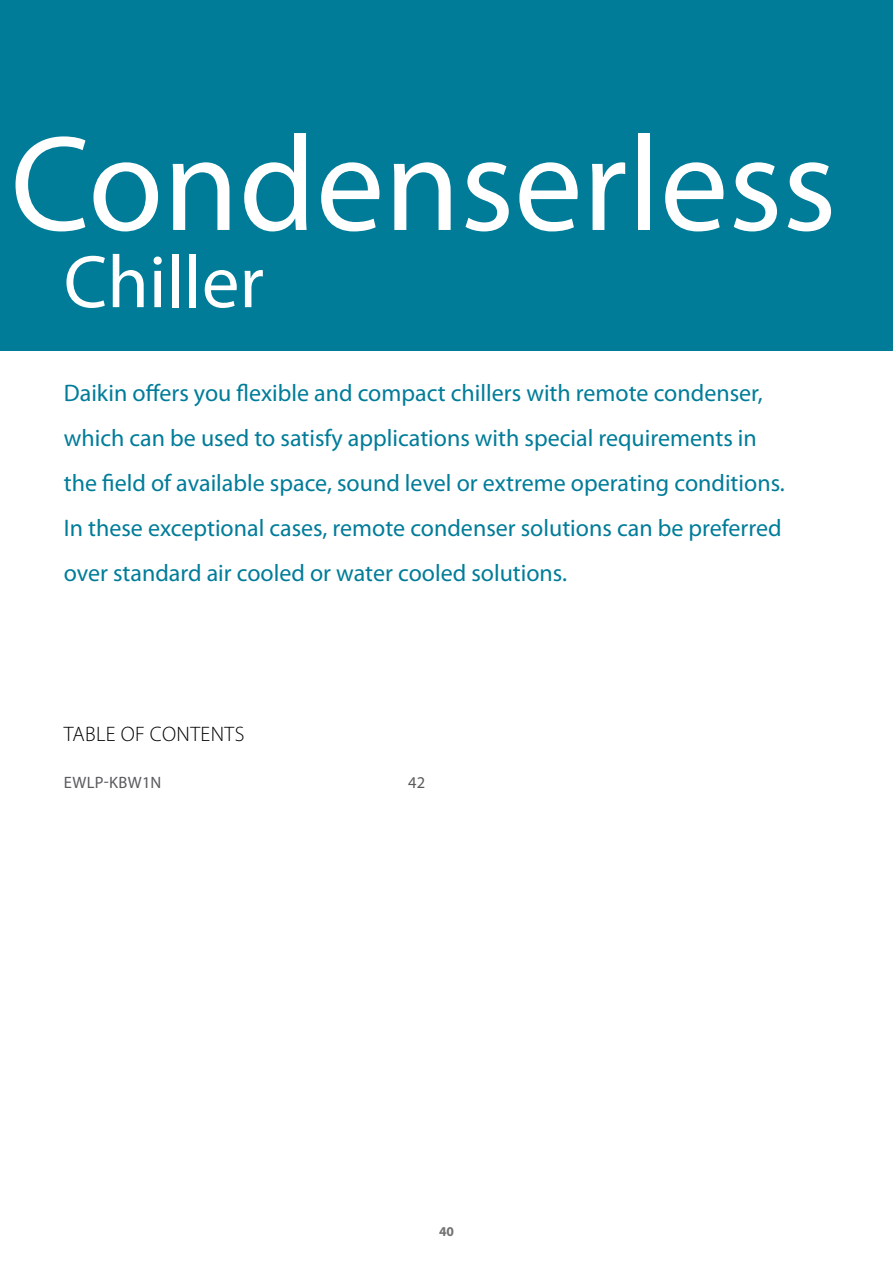
<style>
.page{position:relative;width:893px;height:1263px;background:#fff}
.page>*{position:absolute;margin:0;border:0;box-sizing:border-box;transform-origin:0 0}
.t1{font:136.5px "Myriad Pro";color:#fff}
.t2{font:75px "Myriad Pro";color:#fff}
.t3{font:24px/45px "Myriad Pro";color:#007c99}
.t4{font:300 21px "Myriad Pro";letter-spacing:.02em;color:#000}
.t5{font:16.5px "Myriad Pro";letter-spacing:.015em;color:#5a5b5d}
.t6{font:700 13.5px "Myriad Pro";color:#707172}
</style>
<div class="page">
<div style="left:0;top:0;width:893px;height:351px;background:#007c99"></div>
<h1 class="t1" style="left:11px;top:100px;width:827px">Condenserless</h1>
<h2 class="t2" style="left:64px;top:236px;width:202px">Chiller</h2>
<p class="t3" style="left:64px;top:370px;width:723px">Daikin offers you flexible and compact chillers with remote condenser, which can be used to satisfy applications with special requirements in the field of available space, sound level or extreme operating conditions.<br>In these exceptional cases, remote condenser solutions can be preferred over standard air cooled or water cooled solutions.</p>
<p class="t4" style="left:64px;top:721px;width:12px">TABL</p>
<p class="t4" style="left:106px;top:721px;width:140px">E OF CO NTENTS</p>
<p class="t5" style="left:64px;top:772px;width:57px">EWlp-kbw</p>
<p class="t5" style="left:142px;top:772px;width:15px">1n</p>
<p class="t5" style="left:408px;top:772px;width:18px">42</p>
<p class="t6" style="left:439px;top:1223px;width:16px">40</p>
</div>
